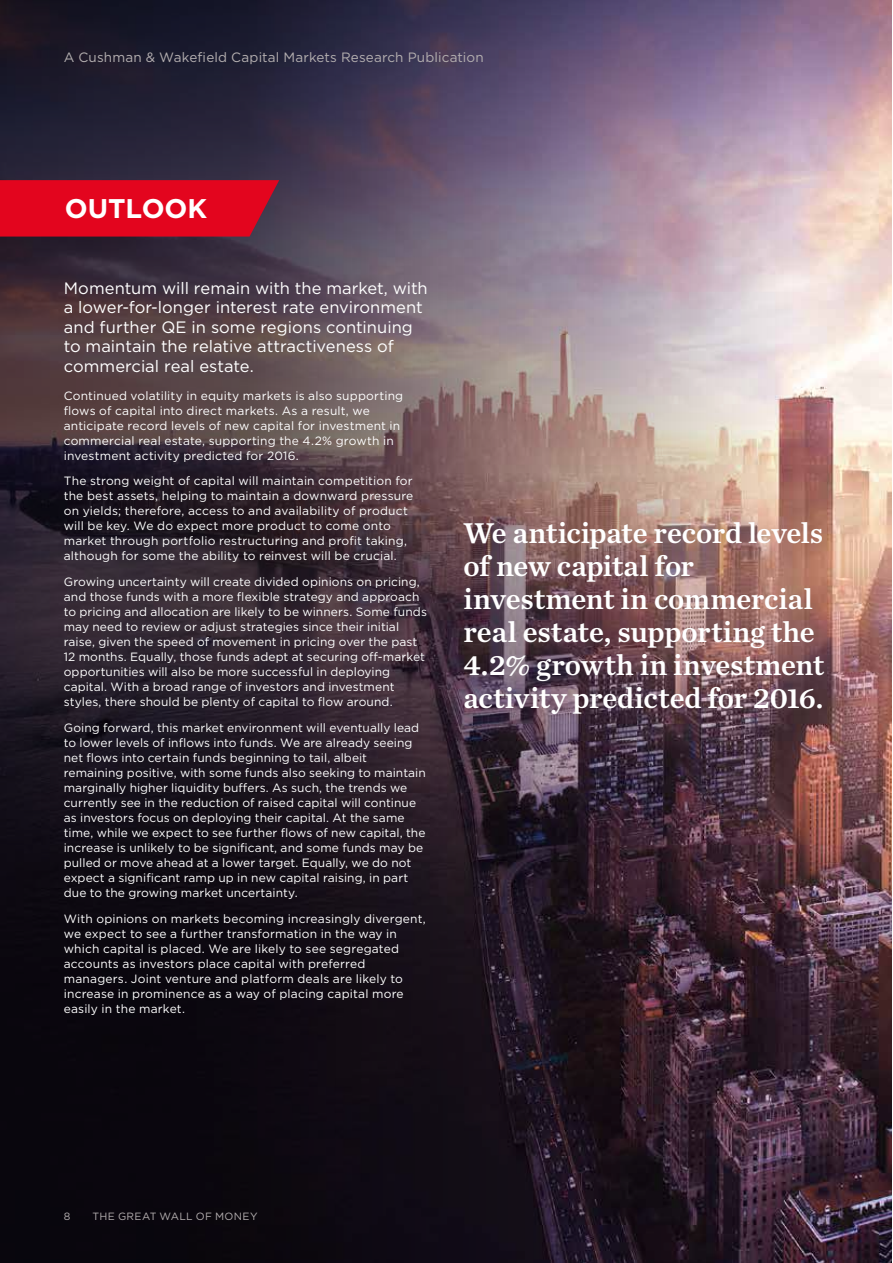
<style>
.page{position:relative;width:893px;height:1263px;background:#fff}
.page>*{position:absolute;margin:0;border:0;box-sizing:border-box;transform-origin:0 0}
.t1{font:30px/33px "Chronicle Text G2 Semi";letter-spacing:-.005em;color:#fff}
.t2{font:700 27px "Gotham";letter-spacing:-.005em;color:#fff}
.t3{font:16.5px/19.5px "Gotham";color:#fff}
.t4{font:13.5px "Gotham";letter-spacing:.01em;color:#b4afb0}
.t5{font:12px/15px "Gotham";letter-spacing:.01em;color:#fff}
.t6{font:10.5px "Gotham";letter-spacing:.03em;color:#b4afb0}
</style>
<div class="page">
<img style="left:0;top:0;width:892px;height:1263px">
<svg style="left:0;top:180px;width:279px;height:57px"></svg>
<p class="t4" style="left:64px;top:48px;width:422px">A Cushman &amp; Wakefield Capital Markets Research Publication</p>
<h2 class="t2" style="left:65px;top:191px;width:144px">OUTLOOK</h2>
<h3 class="t3" style="left:64px;top:278px;width:365px">Momentum will remain with the market, with a lower-for-longer interest rate environment and further QE in some regions continuing to maintain the relative attractiveness of commercial real estate.</h3>
<p class="t5" style="left:64px;top:388px;width:341px">Continued volatility in equity markets is also supporting flows of capital into direct markets. As a result, we anticipate record levels of new capital for investment in commercial real estate, supporting the 4.2% growth in investment activity predicted for 2016.</p>
<p class="t5" style="left:64px;top:473px;width:351px">The strong weight of capital will maintain competition for the best assets, helping to maintain a downward pressure on yields; therefore, access to and availability of product will be key. We do expect more product to come onto market through portfolio restructuring and profit taking, although for some the ability to reinvest will be crucial.</p>
<p class="t5" style="left:64px;top:574px;width:365px">Growing uncertainty will create divided opinions on pricing, and those funds with a more flexible strategy and approach to pricing and allocation are likely to be winners. Some funds may need to review or adjust strategies since their initial raise, given the speed of movement in pricing over the past 12 months. Equally, those funds adept at securing off-market opportunities will also be more successful in deploying capital. With a broad range of investors and investment styles, there should be plenty of capital to flow around.</p>
<p class="t5" style="left:64px;top:720px;width:364px">Going forward, this market environment will eventually lead to lower levels of inflows into funds. We are already seeing net flows into certain funds beginning to tail, albeit remaining positive, with some funds also seeking to maintain marginally higher liquidity buffers. As such, the trends we currently see in the reduction of raised capital will continue as investors focus on deploying their capital. At the same time, while we expect to see further flows of new capital, the increase is unlikely to be significant, and some funds may be pulled or move ahead at a lower target. Equally, we do not expect a significant ramp up in new capital raising, in part due to the growing market uncertainty.</p>
<p class="t5" style="left:64px;top:911px;width:363px">With opinions on markets becoming increasingly divergent, we expect to see a further transformation in the way in which capital is placed. We are likely to see segregated accounts as investors place capital with preferred managers. Joint venture and platform deals are likely to increase in prominence as a way of placing capital more easily in the market.</p>
<h1 class="t1" style="left:463px;top:515px;width:362px">We anticipate record levels of new capital for investment in commercial real estate, supporting the<br>4.2% growth in investment activity predicted for 2016.</h1>
<p class="t6" style="left:64px;top:1210px;width:8px">8</p>
<p class="t6" style="left:92px;top:1210px;width:167px">THE GREAT WALL OF MONEY</p>
</div>
